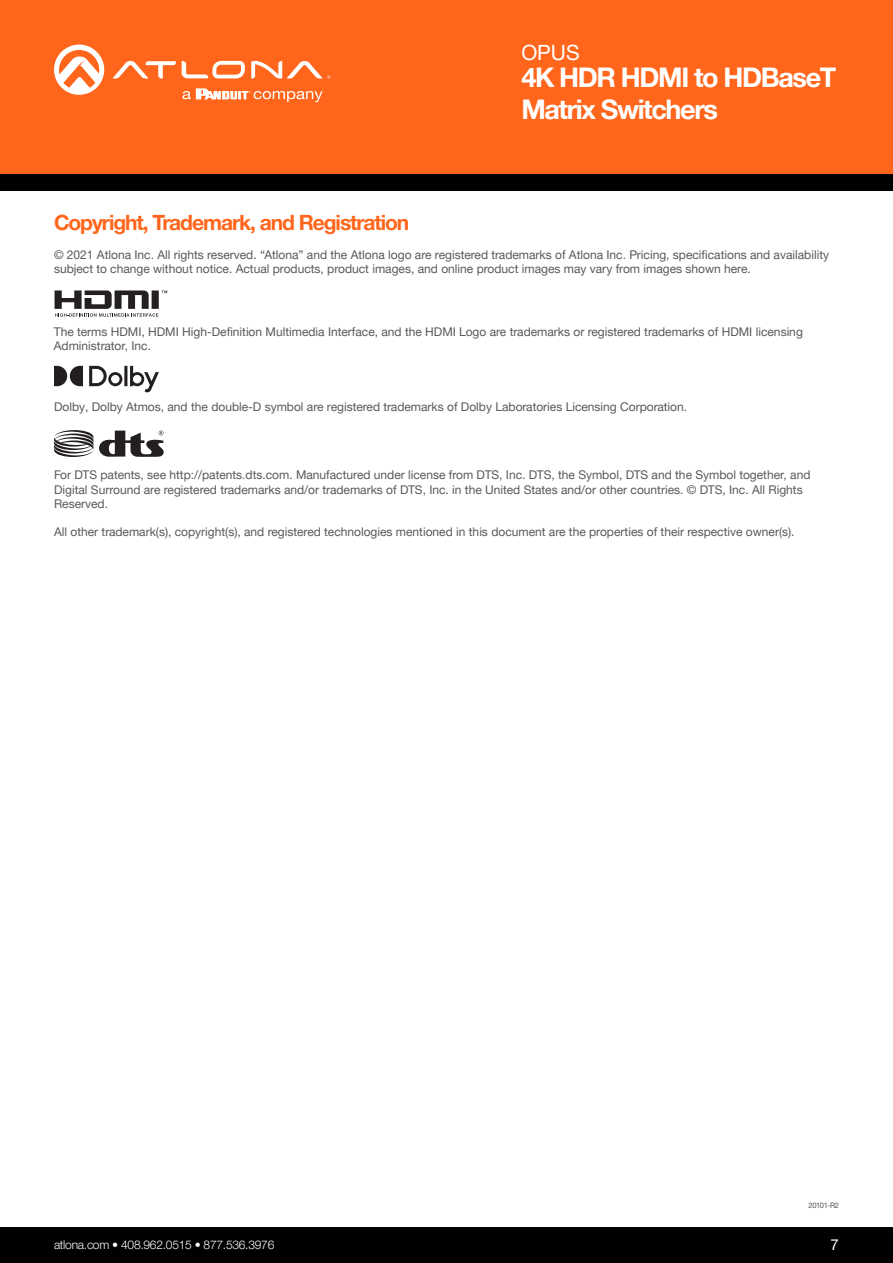
<style>
.page{position:relative;width:893px;height:1263px;background:#fff}
.page>*{position:absolute;margin:0;border:0;box-sizing:border-box;transform-origin:0 0}
.t1{font:700 27px/32.4px "Helvetica Neue LTW1 G";letter-spacing:-.05em;color:#fff}
.t2{font:700 21px "Helvetica Neue LTW1 G";letter-spacing:-.05em;color:#ff661c}
.t3{font:21px "Helvetica Neue LTW1 G";color:#fff}
.t4{font:15px "Helvetica Neue LTW1 G";color:#fff}
.t5{font:12px/14.4px "Helvetica Neue LTW1 G";color:#57585a}
.t6{font:300 12px "Helvetica Neue LTW1 G";letter-spacing:-.02em;color:#fff}
.Product_Type_First_P{font:7.5px "Helvetica Neue LTW1 G";letter-spacing:-.05em;color:#57585a}
</style>
<div class="page">
<div style="left:0;top:1227px;width:893px;height:36px;background:#000"></div>
<div style="left:0;top:0;width:893px;height:174px;background:#ff661c"></div>
<div style="left:0;top:174px;width:893px;height:17px;background:#000"></div>
<svg style="left:55px;top:290px;width:112px;height:27px"></svg>
<svg style="left:54px;top:366px;width:105px;height:27px"></svg>
<svg style="left:54px;top:430px;width:110px;height:27px"></svg>
<svg style="left:182px;top:61px;width:63px;height:17px"></svg>
<svg style="left:113px;top:61px;width:63px;height:18px"></svg>
<svg style="left:251px;top:61px;width:79px;height:18px"></svg>
<svg style="left:54px;top:45px;width:50px;height:50px"></svg>
<svg style="left:183px;top:88px;width:140px;height:14px"></svg>
<h2 class="t3" style="left:521px;top:39px;width:60px">OPUS</h2>
<h1 class="t1" style="left:521px;top:61px;width:317px">4K HDR HDMI to HDBaseT<br>Matrix Switchers</h1>
<h2 class="t2" style="left:54px;top:209px;width:357px">Copyright, Trademark, and Registration</h2>
<p class="t5" style="left:54px;top:247px;width:777px">© 2021 Atlona Inc. All rights reserved. “Atlona” and the Atlona logo are registered trademarks of Atlona Inc. Pricing, specifications and availability subject to change without notice. Actual products, product images, and online product images may vary from images shown here.</p>
<p class="t5" style="left:54px;top:324px;width:750px">The terms HDMI, HDMI High-Definition Multimedia Interface, and the HDMI Logo are trademarks or registered trademarks of HDMI licensing<br>Administrator, Inc.</p>
<p class="t5" style="left:54px;top:400px;width:635px">Dolby, Dolby Atmos, and the double-D symbol are registered trademarks of Dolby Laboratories Licensing Corporation.</p>
<p class="t5" style="left:54px;top:468px;width:758px">For DTS patents, see http://patents.dts.com. Manufactured under license from DTS, Inc. DTS, the Symbol, DTS and the Symbol together, and<br>Digital Surround are registered trademarks and/or trademarks of DTS, Inc. in the United States and/or other countries. © DTS, Inc. All Rights<br>Reserved.</p>
<p class="t5" style="left:54px;top:524px;width:742px">All other trademark(s), copyright(s), and registered technologies mentioned in this document are the properties of their respective owner(s).</p>
<p class="Product_Type_First_P" style="left:808px;top:1200px;width:32px">20101-R2</p>
<p class="t6" style="left:54px;top:1237px;width:222px">atlona.com • 408.962.0515 • 877.536.3976</p>
<p class="t4" style="left:831px;top:1235px;width:10px">7</p>
</div>
